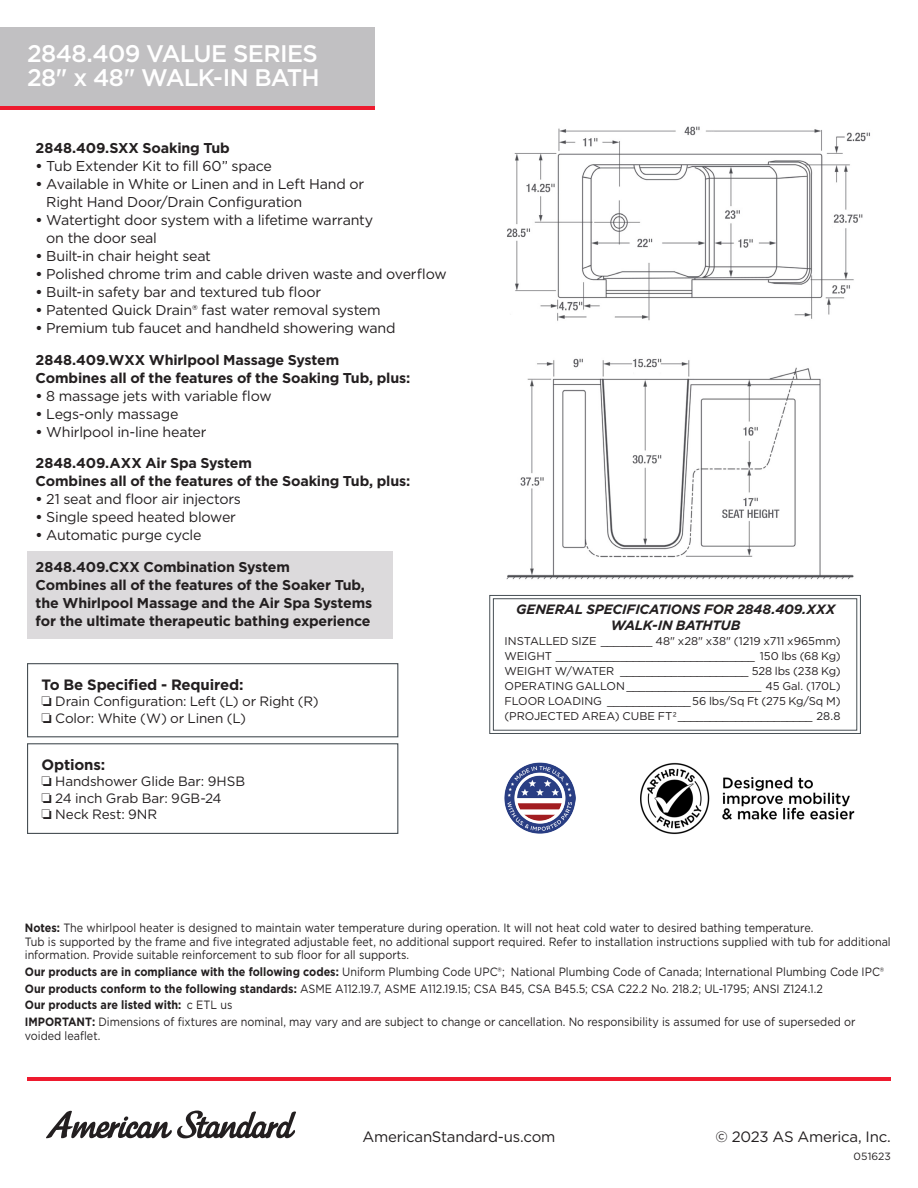
<style>
.page{position:relative;width:918px;height:1188px;background:#fff}
.page>*{position:absolute;margin:0;border:0;box-sizing:border-box;transform-origin:0 0}
.t1{font:500 24px/24px "Gotham";letter-spacing:-.03em;color:#fff}
.t2{font:15px "Gotham";letter-spacing:-.015em;color:#231f20}
.t3{font:700 15px "Gotham";letter-spacing:-.015em;color:#231f20}
.t4{font:14.25px/18px "Gotham";letter-spacing:-.015em;color:#231f20}
.t5{font:700 14.25px/18px "Gotham";letter-spacing:-.01em;color:#231f20}
.t6{font:13.5px/16.5px "Gotham";letter-spacing:-.01em;color:#231f20}
.t7{font:italic 700 13.5px/16.2px "Gotham";letter-spacing:-.015em;color:#231f20;text-align:center}
.t8{font:12px/13.5px "Gotham";color:#231f20;scale:.9 1}
.t9{font:700 12px "Gotham";color:#231f20;scale:.9 1}
.t10{font:11.25px/15px "Gotham";letter-spacing:-.01em;color:#231f20;text-align:justify}
.t11{font:10.5px "Gotham";letter-spacing:.005em;color:#231f20}
.s1{font-weight:700}
.s2{font-weight:400}
</style>
<div class="page">
<div style="left:0;top:32px;width:375px;height:78px;background:#ee1a2e"></div>
<hr style="left:27px;top:1077px;width:864px;height:3px;background:#ee1a2e">
<div style="left:0;top:27px;width:375px;height:79px;background:#c1c0c2"></div>
<div style="left:27px;top:551px;width:365px;height:87px;background:#dcdadc"></div>
<svg style="left:489px;top:595px;width:372px;height:139px"></svg>
<svg style="left:46px;top:1111px;width:250px;height:27px"></svg>
<img style="left:505px;top:762px;width:71px;height:72px">
<img style="left:641px;top:762px;width:214px;height:73px">
<div style="left:27px;top:663px;width:371px;height:74px;border:1px solid #485055"></div>
<div style="left:27px;top:743px;width:371px;height:91px;border:1px solid #485055"></div>
<img style="left:506px;top:126px;width:364px;height:454px">
<p class="t1" style="left:27px;top:42px;width:294px">2848.409 VALUE SERIES<br>28" x 48" WALK-IN BATH</p>
<p class="t5" style="left:36px;top:139px;width:196px">2848.409.SXX Soaking Tub</p>
<p class="t4" style="left:36px;top:157px;width:238px"><span class="s1">•</span> Tub Extender Kit to fill 60” space</p>
<p class="t4" style="left:46px;top:175px;width:319px;text-indent:-11px"><span class="s1">•</span> Available in White or Linen and in Left Hand or<br>Right Hand Door/Drain Configuration</p>
<p class="t4" style="left:46px;top:211px;width:328px;text-indent:-11px"><span class="s1">•</span> Watertight door system with a lifetime warranty on the door seal</p>
<p class="t4" style="left:36px;top:247px;width:177px"><span class="s1">•</span> Built-in chair height seat</p>
<p class="t4" style="left:36px;top:265px;width:413px"><span class="s1">•</span> Polished chrome trim and cable driven waste and overflow</p>
<p class="t4" style="left:36px;top:283px;width:287px"><span class="s1">•</span> Built-in safety bar and textured tub floor</p>
<p class="t4" style="left:36px;top:301px;width:347px"><span class="s1">•</span> Patented Quick Drain® fast water removal system</p>
<p class="t4" style="left:36px;top:319px;width:362px"><span class="s1">•</span> Premium tub faucet and handheld showering wand</p>
<p class="t5" style="left:36px;top:351px;width:305px">2848.409.WXX Whirlpool Massage System</p>
<p class="t5" style="left:36px;top:369px;width:376px">Combines all of the features of the Soaking Tub, plus:</p>
<p class="t4" style="left:36px;top:387px;width:237px"><span class="s1">•</span> 8 massage jets with variable flow</p>
<p class="t4" style="left:36px;top:405px;width:144px"><span class="s1">•</span> Legs-only massage</p>
<p class="t4" style="left:36px;top:423px;width:172px"><span class="s1">•</span> Whirlpool in-line heater</p>
<p class="t5" style="left:36px;top:454px;width:376px">2848.409.AXX Air Spa System<br>Combines all of the features of the Soaking Tub, plus:</p>
<p class="t4" style="left:36px;top:490px;width:207px"><span class="s1">•</span> 21 seat and floor air injectors</p>
<p class="t4" style="left:36px;top:508px;width:202px"><span class="s1">•</span> Single speed heated blower</p>
<p class="t4" style="left:36px;top:526px;width:167px"><span class="s1">•</span> Automatic purge cycle</p>
<p class="t5" style="left:36px;top:558px;width:338px">2848.409.CXX Combination System<br>Combines all of the features of the Soaker Tub, the Whirlpool Massage and the Air Spa Systems for the ultimate therapeutic bathing experience</p>
<p class="t3" style="left:42px;top:674px;width:203px">To Be Specified - Required:</p>
<p class="t6" style="left:42px;top:693px;width:279px">❏ Drain Configuration: Left (L) or Right (R) ❏ Color: White (W) or Linen (L)</p>
<p class="t3" style="left:42px;top:755px;width:65px">Options:</p>
<p class="t6" style="left:42px;top:773px;width:205px">❏ Handshower Glide Bar: 9HSB ❏ 24 inch Grab Bar: 9GB-24<br>❏ Neck Rest: 9NR</p>
<p class="t7" style="left:516px;top:601px;width:321px">GENERAL SPECIFICATIONS FOR 2848.409.XXX<br>WALK-IN BATHTUB</p>
<p class="t10" style="left:505px;top:633px;width:338px">INSTALLED SIZE ________ 48" x28" x38" (1219 x711 x965mm)<br>WEIGHT _______________________________ 150 lbs (68 Kg)<br>WEIGHT W/WATER ____________________ 528 lbs (238 Kg)<br>OPERATING GALLON_____________________ 45 Gal. (170L)<br>FLOOR LOADING _____________56 lbs/Sq Ft (275 Kg/Sq M) (PROJECTED AREA) CUBE FT2_____________________ 28.8</p>
<p class="t8" style="left:25px;top:921px;width:964px"><span class="s1">Notes:</span> The whirlpool heater is designed to maintain water temperature during operation. It will not heat cold water to desired bathing temperature.<br>Tub is supported by the frame and five integrated adjustable feet, no additional support required. Refer to installation instructions supplied with tub for additional information. Provide suitable reinforcement to sub floor for all supports.</p>
<p class="t8" style="left:25px;top:965px;width:956px"><span class="s1">Our products are in compliance with the following codes:</span> Uniform Plumbing Code UPC®; National Plumbing Code of Canada; International Plumbing Code IPC®</p>
<p class="t8" style="left:25px;top:981px;width:888px"><span class="s1">Our products conform to the following standards:</span> ASME A112.19.7, ASME A112.19.15; CSA B45, CSA B45.5; CSA C22.2 No. 218.2; UL-1795; ANSI Z124.1.2</p>
<p class="t9" style="left:25px;top:997px;width:232px">Our products are listed with: <span class="s2">c ETL us</span></p>
<p class="t8" style="left:25px;top:1015px;width:924px"><span class="s1">IMPORTANT:</span> Dimensions of fixtures are nominal, may vary and are subject to change or cancellation. No responsibility is assumed for use of superseded or voided leaflet.</p>
<p class="t2" style="left:363px;top:1127px;width:194px">AmericanStandard-us.com</p>
<p class="t2" style="left:716px;top:1127px;width:177px">© 2023 AS America, Inc.</p>
<p class="t11" style="left:854px;top:1149px;width:39px">051623</p>
</div>
